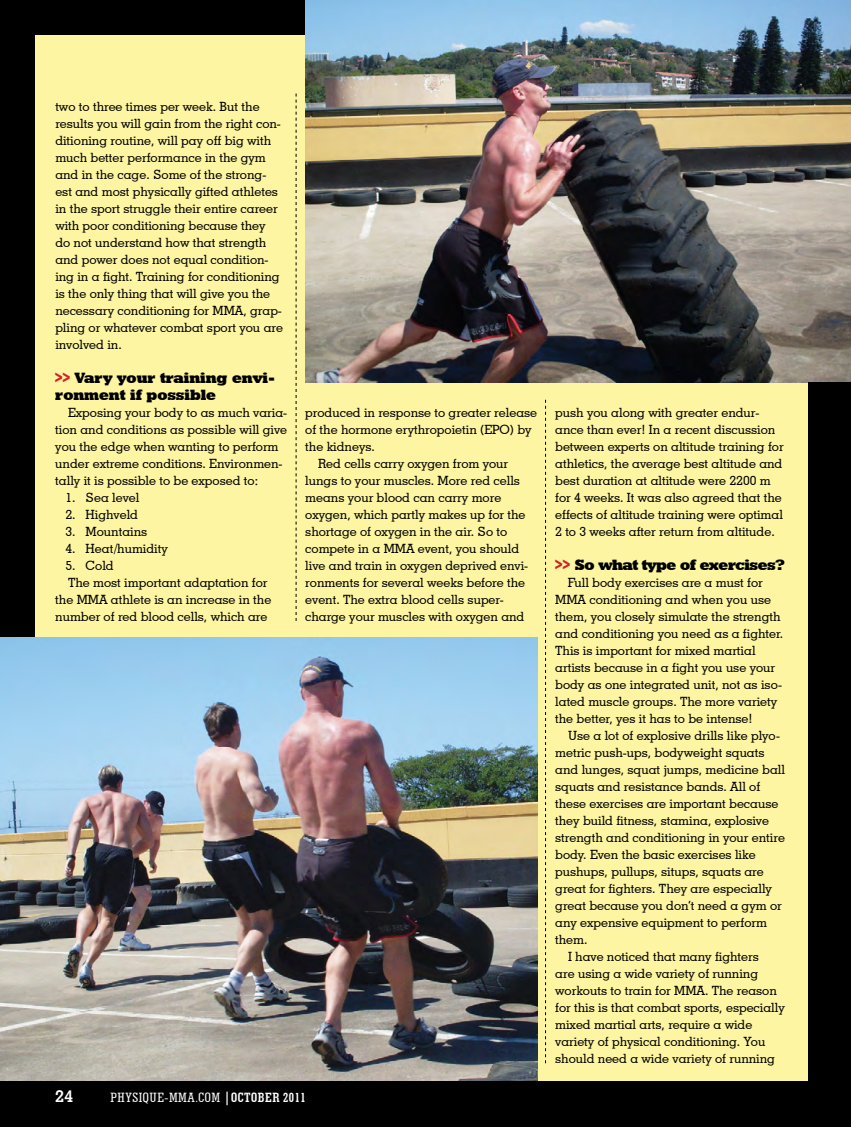
<style>
.page{position:relative;width:851px;height:1127px;background:#fff}
.page>*{position:absolute;margin:0;border:0;box-sizing:border-box;transform-origin:0 0}
.t1{font:700 16.5px "Geometric Slab 703 BT";color:#fff}
.t2{font:15px/17px "Geometric Slab 712 BT Extra Bold A";color:#000}
.t3{font:15px "Geometric Slab 712 BT Extra Bold A";letter-spacing:-.03em;color:#000}
.t4{font:500 condensed 13.5px "Geometric Slab 703 BT";letter-spacing:.04em;color:#fff}
.t5{font:500 12.75px/17px "Geometric Slab 703 BT";color:#000}
.s1{font-family:"Komikahuna";color:#d71f26}
.s2{font-weight:700}
</style>
<div class="page">
<div style="left:0;top:0;width:850px;height:1127px;background:#fdf5a1"></div>
<div style="left:0;top:0;width:850px;height:34px;background:#000"></div>
<img style="left:305px;top:0;width:545px;height:383px">
<div style="left:0;top:0;width:34px;height:1127px;background:#000"></div>
<img style="left:0;top:638px;width:537px;height:443px">
<div style="left:0;top:1081px;width:850px;height:46px;background:#000"></div>
<svg style="left:545px;top:400px;width:1px;height:663px"></svg>
<svg style="left:296px;top:94px;width:1px;height:527px"></svg>
<div style="left:808px;top:383px;width:42px;height:744px;background:#000"></div>
<p class="t5" style="left:55px;top:97px;width:229px">two to three times per week. But the results you will gain from the right con&shy;ditioning routine, will pay off big with much better performance in the gym and in the cage. Some of the strong&shy;est and most physically gifted athletes in the sport struggle their entire career with poor conditioning because they do not understand how that strength and power does not equal condition&shy;ing in a fight. Training for conditioning is the only thing that will give you the necessary conditioning for MMA, grap&shy;pling or whatever combat sport you are involved in.</p>
<p class="t2" style="left:55px;top:369px;width:221px"><span class="s1">&gt;&gt;</span> Vary your training envi&shy;ronment if possible</p>
<p class="t5" style="left:55px;top:404px;width:233px;text-indent:13px">Exposing your body to as much varia&shy;tion and conditions as possible will give you the edge when wanting to perform under extreme conditions. Environmen&shy;tally it is possible to be exposed to:</p>
<p class="t5" style="left:65px;top:489px;width:75px">1. Sea level</p>
<p class="t5" style="left:65px;top:506px;width:74px">2. Highveld</p>
<p class="t5" style="left:65px;top:523px;width:83px">3. Mountains</p>
<p class="t5" style="left:65px;top:540px;width:104px">4. Heat/humidity</p>
<p class="t5" style="left:65px;top:557px;width:50px">5. Cold</p>
<p class="t5" style="left:68px;top:574px;width:201px">The most important adaptation for</p>
<p class="t5" style="left:55px;top:591px;width:217px">the MMA athlete is an increase in the</p>
<p class="t5" style="left:55px;top:608px;width:213px">number of red blood cells, which are</p>
<p class="t5" style="left:305px;top:404px;width:233px">produced in response to greater release</p>
<p class="t5" style="left:305px;top:421px;width:228px">of the hormone erythropoietin (EPO) by</p>
<p class="t5" style="left:305px;top:438px;width:71px">the kidneys.</p>
<p class="t5" style="left:318px;top:455px;width:192px">Red cells carry oxygen from your</p>
<p class="t5" style="left:305px;top:472px;width:216px">lungs to your muscles. More red cells</p>
<p class="t5" style="left:305px;top:489px;width:197px">means your blood can carry more</p>
<p class="t5" style="left:305px;top:506px;width:222px">oxygen, which partly makes up for the</p>
<p class="t5" style="left:305px;top:523px;width:203px">shortage of oxygen in the air. So to</p>
<p class="t5" style="left:305px;top:540px;width:215px">compete in a MMA event, you should</p>
<p class="t5" style="left:305px;top:557px;width:224px">live and train in oxygen deprived envi-</p>
<p class="t5" style="left:305px;top:574px;width:221px">ronments for several weeks before the</p>
<p class="t5" style="left:305px;top:591px;width:200px">event. The extra blood cells super-</p>
<p class="t5" style="left:305px;top:608px;width:221px">charge your muscles with oxygen and</p>
<p class="t1" style="left:55px;top:1086px;width:19px">24</p>
<p class="t4" style="left:110px;top:1089px;width:197px">PHYSIQUE-MMA.COM <span class="s2">|OCTOBER 2011</span></p>
<p class="t5" style="left:555px;top:404px;width:230px">push you along with greater endur&shy;ance than ever! In a recent discussion between experts on altitude training for athletics, the average best altitude and best duration at altitude were 2200 m for 4 weeks. It was also agreed that the effects of altitude training were optimal 2 to 3 weeks after return from altitude.</p>
<p class="t3" style="left:555px;top:555px;width:231px"><span class="s1">&gt;&gt;</span> So what type of exercises?</p>
<p class="t5" style="left:555px;top:574px;width:229px;text-indent:13px">Full body exercises are a must for MMA conditioning and when you use them, you closely simulate the strength and conditioning you need as a fighter.<br>This is important for mixed martial artists because in a fight you use your body as one integrated unit, not as iso&shy;lated muscle groups. The more variety the better, yes it has to be intense!</p>
<p class="t5" style="left:568px;top:727px;width:213px">Use a lot of explosive drills like plyo-</p>
<p class="t5" style="left:555px;top:744px;width:211px">metric push-ups, bodyweight squats</p>
<p class="t5" style="left:555px;top:761px;width:231px">and lunges, squat jumps, medicine ball</p>
<p class="t5" style="left:555px;top:778px;width:206px">squats and resistance bands. All of</p>
<p class="t5" style="left:555px;top:795px;width:225px">these exercises are important because</p>
<p class="t5" style="left:555px;top:812px;width:215px">they build fitness, stamina, explosive</p>
<p class="t5" style="left:555px;top:829px;width:231px">strength and conditioning in your entire</p>
<p class="t5" style="left:555px;top:846px;width:202px">body. Even the basic exercises like</p>
<p class="t5" style="left:555px;top:863px;width:210px">pushups, pullups, situps, squats are</p>
<p class="t5" style="left:555px;top:880px;width:218px">great for fighters. They are especially</p>
<p class="t5" style="left:555px;top:897px;width:228px">great because you don’t need a gym or</p>
<p class="t5" style="left:555px;top:914px;width:213px">any expensive equipment to perform</p>
<p class="t5" style="left:555px;top:931px;width:34px">them.</p>
<p class="t5" style="left:568px;top:948px;width:192px">I have noticed that many fighters</p>
<p class="t5" style="left:555px;top:965px;width:204px">are using a wide variety of running</p>
<p class="t5" style="left:555px;top:982px;width:223px">workouts to train for MMA. The reason</p>
<p class="t5" style="left:555px;top:999px;width:231px">for this is that combat sports, especially</p>
<p class="t5" style="left:555px;top:1016px;width:199px">mixed martial arts, require a wide</p>
<p class="t5" style="left:555px;top:1033px;width:212px">variety of physical conditioning. You</p>
<p class="t5" style="left:555px;top:1050px;width:221px">should need a wide variety of running</p>
</div>
